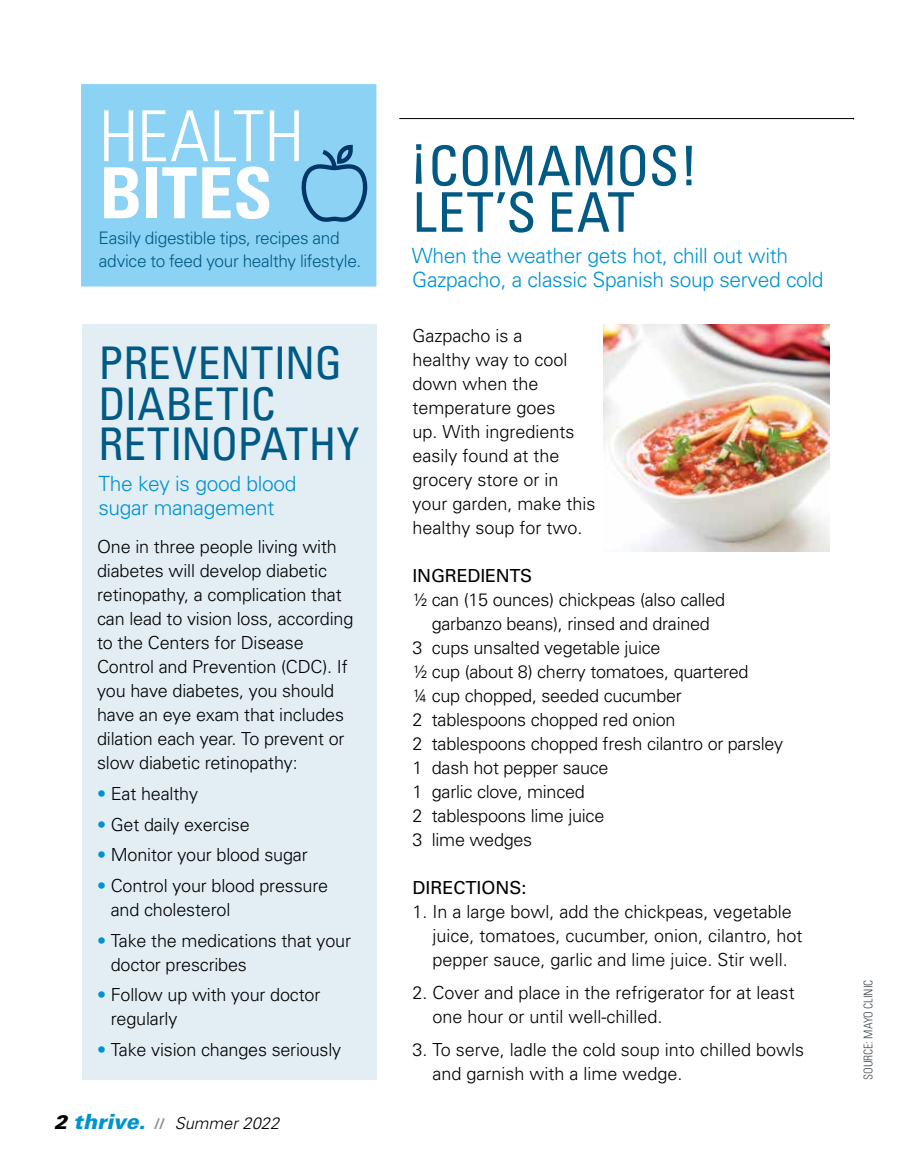
<style>
.page{position:relative;width:905px;height:1161px;background:#fff}
.page>*{position:absolute;margin:0;border:0;box-sizing:border-box;transform-origin:0 0}
.t1{font:300 condensed 70.5px "Univers";letter-spacing:.005em;color:#fff}
.t2{font:700 condensed 70.5px "Univers";letter-spacing:.005em;color:#fff}
.t3{font:condensed 54.75px/46.5px "Univers";color:#005a84}
.t4{font:condensed 45px/40.5px "Univers";color:#005a84}
.t5{font:300 21px/24px "Univers";letter-spacing:-.015em;color:#0093d0}
.t6{font:300 18px/24px "Univers";letter-spacing:-.01em;color:#000}
.t7{font:18px "Univers";letter-spacing:-.01em;color:#000}
.t8{font:300 17.25px/23.2px "Univers";letter-spacing:-.02em;color:#005a84}
.t9{font:italic 300 16.5px "Univers";color:#000}
.t10{font:300 condensed 12px "Univers";letter-spacing:-.005em;color:#434a4f}
.s1{color:#0093d0}
.s2{font-weight:900;font-size:19.5px}
.s3{font-weight:900;font-size:21px;color:#0093d0}
.s4{font-weight:700;font-style:normal;font-size:15px;color:#919195}
</style>
<div class="page">
<div style="left:82px;top:324px;width:294px;height:756px;background:#e2eef4"></div>
<div style="left:81px;top:84px;width:296px;height:203px;background:#8cd2f4"></div>
<hr style="left:399px;top:118px;width:454px;height:1px;background:#000">
<svg style="left:297px;top:143px;width:77px;height:87px;background:#74b8dc"></svg>
<img style="left:603px;top:324px;width:227px;height:228px">
<h1 class="t1" style="left:99px;top:94px;width:206px">HEALTH</h1>
<h1 class="t2" style="left:99px;top:150px;width:174px">BITES</h1>
<p class="t8" style="left:98px;top:226px;width:264px">Easily digestible tips, recipes and advice to feed your healthy lifestyle.</p>
<h3 class="t4" style="left:98px;top:342px;width:262px">PREVENTING<br>DIABETIC<br>RETINOPATHY</h3>
<p class="t5" style="left:98px;top:472px;width:199px">The key is good blood sugar management</p>
<p class="t6" style="left:97px;top:535px;width:258px">One in three people living with diabetes will develop diabetic retinopathy, a complication that can lead to vision loss, according to the Centers for Disease<br>Control and Prevention (CDC). If you have diabetes, you should have an eye exam that includes dilation each year. To prevent or slow diabetic retinopathy:</p>
<p class="t6" style="left:97px;top:781px;width:102px"><span class="s1">•</span> Eat healthy</p>
<p class="t6" style="left:97px;top:812px;width:154px"><span class="s1">•</span> Get daily exercise</p>
<p class="t6" style="left:97px;top:843px;width:212px"><span class="s1">•</span> Monitor your blood sugar</p>
<p class="t6" style="left:111px;top:874px;width:219px;text-indent:-14px"><span class="s1">•</span> Control your blood pressure and cholesterol</p>
<p class="t6" style="left:111px;top:928px;width:242px;text-indent:-14px"><span class="s1">•</span> Take the medications that your doctor prescribes</p>
<p class="t6" style="left:111px;top:983px;width:211px;text-indent:-14px"><span class="s1">•</span> Follow up with your doctor regularly</p>
<p class="t6" style="left:97px;top:1038px;width:246px"><span class="s1">•</span> Take vision changes seriously</p>
<p class="t9" style="left:54px;top:1113px;width:227px"><span class="s2">2</span> <span class="s3">thrive.</span> <span class="s4">//</span> Summer 2022</p>
<h2 class="t3" style="left:409px;top:142px;width:290px">¡COMAMOS!<br>LET’S EAT</h2>
<p class="t5" style="left:412px;top:243px;width:413px">When the weather gets hot, chill out with<br>Gazpacho, a classic Spanish soup served cold</p>
<p class="t6" style="left:412px;top:323px;width:185px">Gazpacho is a<br>healthy way to cool down when the temperature goes<br>up. With ingredients easily found at the grocery store or in your garden, make this healthy soup for two.</p>
<p class="t7" style="left:412px;top:565px;width:121px">INGREDIENTS</p>
<p class="t6" style="left:412px;top:587px;width:314px">½ can (15 ounces) chickpeas (also called</p>
<p class="t6" style="left:432px;top:611px;width:279px">garbanzo beans), rinsed and drained</p>
<p class="t6" style="left:412px;top:635px;width:250px">3 cups unsalted vegetable juice</p>
<p class="t6" style="left:412px;top:659px;width:338px">½ cup (about 8) cherry tomatoes, quartered</p>
<p class="t6" style="left:412px;top:683px;width:271px">¼ cup chopped, seeded cucumber</p>
<p class="t6" style="left:412px;top:707px;width:265px">2 tablespoons chopped red onion</p>
<p class="t6" style="left:412px;top:731px;width:372px">2 tablespoons chopped fresh cilantro or parsley</p>
<p class="t6" style="left:412px;top:755px;width:198px">1 dash hot pepper sauce</p>
<p class="t6" style="left:412px;top:779px;width:174px">1 garlic clove, minced</p>
<p class="t6" style="left:412px;top:803px;width:193px">2 tablespoons lime juice</p>
<p class="t6" style="left:412px;top:827px;width:121px">3 lime wedges</p>
<p class="t7" style="left:412px;top:876px;width:116px">DIRECTIONS:</p>
<p class="t6" style="left:432px;top:899px;width:371px;text-indent:-20px">1. In a large bowl, add the chickpeas, vegetable juice, tomatoes, cucumber, onion, cilantro, hot pepper sauce, garlic and lime juice. Stir well.</p>
<p class="t6" style="left:432px;top:980px;width:364px;text-indent:-20px">2. Cover and place in the refrigerator for at least one hour or until well-chilled.</p>
<p class="t6" style="left:432px;top:1037px;width:373px;text-indent:-20px">3. To serve, ladle the cold soup into chilled bowls and garnish with a lime wedge.</p>
<p class="t10" style="left:860px;top:1080px;width:102px;rotate:-90deg">SOURCE: MAYO CLINIC</p>
</div>
